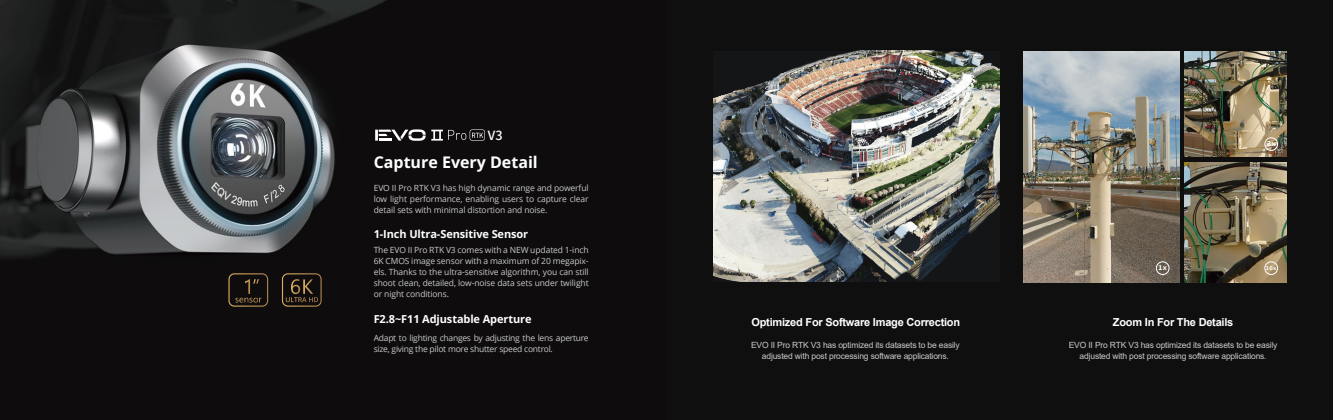
<style>
.page{position:relative;width:1333px;height:420px;background:#fff}
.page>*{position:absolute;margin:0;border:0;box-sizing:border-box;transform-origin:0 0}
.t1{font:700 16px "Open Sans";color:#fff}
.t2{font:500 12.6px "Source Han Sans SC";color:#fff}
.t3{font:700 11px "Arial";letter-spacing:-.02em;color:#fff}
.t4{font:700 11px "Open Sans";letter-spacing:-.01em;color:#fff}
.t5{font:8.5px/11px "Open Sans";letter-spacing:-.01em;color:#c9caca;text-align:justify}
.t6{font:8.5px/11px "Arial";letter-spacing:-.02em;color:#c9caca;text-align:center}
.t7{font:700 6.6px "Source Han Sans SC";color:#fff;scale:1.14 1}
.t8{font:700 5.2px "Source Han Sans SC";color:#fff;scale:1.14 1}
</style>
<div class="page">
<div style="left:666px;top:0;width:666px;height:419px;background:#0f0f0f"></div>
<img style="left:0;top:0;width:666px;height:419px">
<svg style="left:375px;top:129px;width:50px;height:12px"></svg>
<svg style="left:431px;top:129px;width:54px;height:12px"></svg>
<img style="left:1184px;top:162px;width:102px;height:120px">
<img style="left:1023px;top:51px;width:156px;height:231px">
<img style="left:1184px;top:51px;width:102px;height:105px">
<div style="left:1155px;top:261px;width:14px;height:14px;border:1px solid #fff;border-radius:50%"></div>
<div style="left:1264px;top:261px;width:13px;height:14px;border:1px solid #fff;border-radius:50%"></div>
<div style="left:1264px;top:137px;width:13px;height:14px;border:1px solid #fff;border-radius:50%"></div>
<img style="left:713px;top:51px;width:286px;height:230px">
<svg style="left:228px;top:273px;width:40px;height:33px"></svg>
<svg style="left:282px;top:273px;width:39px;height:33px"></svg>
<h2 class="t2" style="left:488px;top:128px;width:16px">V3</h2>
<h1 class="t1" style="left:374px;top:151px;width:166px">Capture Every Detail</h1>
<p class="t5" style="left:374px;top:182px;width:216px">EVO II Pro RTK V3 has high dynamic range and powerful low light performance, enabling users to capture clear detail sets with minimal distortion and noise.</p>
<p class="t5" style="left:374px;top:244px;width:216px">The EVO II Pro RTK V3 comes with a NEW updated 1-inch 6K CMOS image sensor with a maximum of 20 megapix&shy;els. Thanks to the ultra-sensitive algorithm, you can still shoot clean, detailed, low-noise data sets under twilight or night conditions.</p>
<p class="t4" style="left:374px;top:311px;width:159px">F2.8~F11 Adjustable Aperture</p>
<p class="t5" style="left:374px;top:332px;width:216px">Adapt to lighting changes by adjusting the lens aperture size, giving the pilot more shutter speed control.</p>
<p class="t4" style="left:374px;top:227px;width:156px">1-Inch Ultra-Sensitive Sensor</p>
<p class="t3" style="left:751px;top:314px;width:210px">Optimized For Software Image Correction</p>
<p class="t6" style="left:751px;top:339px;width:210px">EVO II Pro RTK V3 has optimized its datasets to be easily adjusted with post processing software applications.</p>
<p class="t7" style="left:1266px;top:140px;width:9px">3x</p>
<p class="t7" style="left:1158px;top:264px;width:9px">1x</p>
<p class="t8" style="left:1265px;top:265px;width:11px">16x</p>
<p class="t3" style="left:1112px;top:315px;width:122px">Zoom In For The Details</p>
<p class="t6" style="left:1068px;top:339px;width:210px">EVO II Pro RTK V3 has optimized its datasets to be easily adjusted with post processing software applications.</p>
</div>
